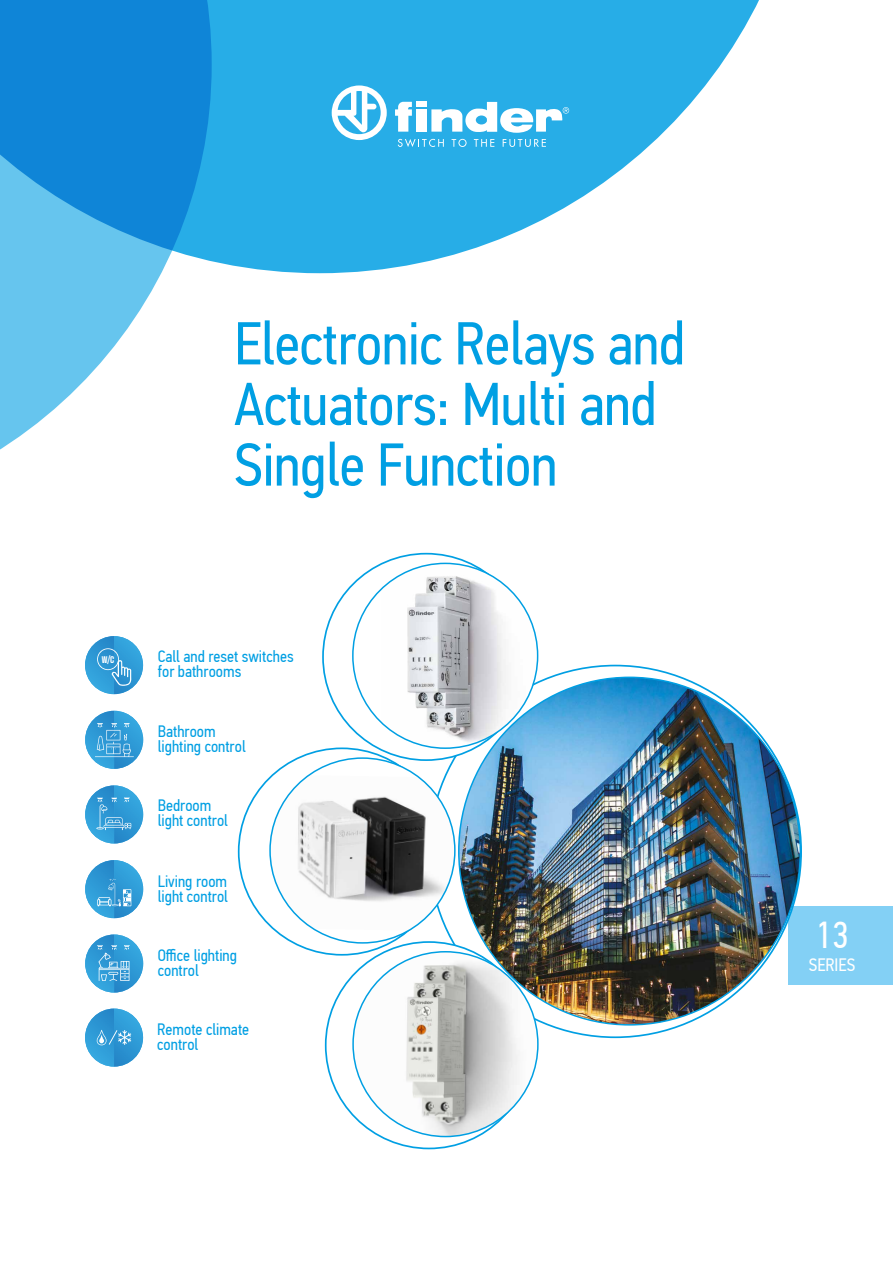
<style>
.page{position:relative;width:893px;height:1263px;background:#fff}
.page>*{position:absolute;margin:0;border:0;box-sizing:border-box;transform-origin:0 0}
.t1{font:60.6px/60.6px "PF Din Text Cond Pro";letter-spacing:-.01em;color:#009fe3}
.t2{font:37.5px "PF Din Text Cond Pro";color:#fff}
.t3{font:18px "PF Din Text Cond Pro";color:#fff}
.t4{font:16.5px/15px "PF Din Text Cond Pro";color:#009fe3}
.t5{font:600 9.3px "Atrament Std";color:#fff}
</style>
<div class="page">
<div style="left:788px;top:906px;width:105px;height:78px;background:#83d0f5"></div>
<img style="left:85px;top:636px;width:58px;height:58px">
<svg style="left:97px;top:648px;width:34px;height:38px"></svg>
<img style="left:85px;top:860px;width:58px;height:58px">
<svg style="left:97px;top:879px;width:34px;height:27px"></svg>
<img style="left:85px;top:711px;width:58px;height:58px">
<svg style="left:95px;top:723px;width:39px;height:34px"></svg>
<img style="left:85px;top:785px;width:58px;height:58px">
<svg style="left:96px;top:798px;width:35px;height:32px"></svg>
<img style="left:85px;top:934px;width:58px;height:58px">
<svg style="left:97px;top:945px;width:33px;height:36px"></svg>
<img style="left:382px;top:563px;width:155px;height:185px">
<img style="left:270px;top:775px;width:183px;height:155px">
<img style="left:353px;top:952px;width:185px;height:184px;border-radius:92px">
<img style="left:459px;top:677px;width:341px;height:348px">
<svg style="left:212px;top:0;width:547px;height:273px;fill:#27ade7"></svg>
<svg style="left:0;top:0;width:212px;height:450px"></svg>
<svg style="left:332px;top:85px;width:55px;height:55px"></svg>
<svg style="left:431px;top:102px;width:138px;height:31px"></svg>
<svg style="left:395px;top:102px;width:17px;height:30px"></svg>
<div style="left:416px;top:109px;width:10px;height:23px;background:#fff"></div>
<div style="left:416px;top:102px;width:10px;height:5px;background:#fff"></div>
<svg style="left:398px;top:139px;width:46px;height:8px"></svg>
<svg style="left:452px;top:139px;width:15px;height:8px"></svg>
<svg style="left:474px;top:139px;width:20px;height:8px"></svg>
<svg style="left:503px;top:139px;width:43px;height:8px"></svg>
<img style="left:85px;top:1008px;width:58px;height:58px">
<svg style="left:97px;top:1030px;width:34px;height:15px"></svg>
<h1 class="t1" style="left:234px;top:313px;width:452px">Electronic Relays and<br>Actuators: Multi and<br>Single Function</h1>
<p class="t5" style="left:102px;top:653px;width:14px">W/C</p>
<p class="t4" style="left:158px;top:649px;width:137px">Call and reset switches for bathrooms</p>
<p class="t4" style="left:158px;top:725px;width:89px;line-height:14.4px">Bathroom lighting control</p>
<p class="t4" style="left:158px;top:798px;width:72px">Bedroom light control</p>
<p class="t4" style="left:158px;top:874px;width:72px">Living room light control</p>
<p class="t4" style="left:158px;top:948px;width:81px">Office lighting control</p>
<p class="t4" style="left:157px;top:1022px;width:93px">Remote climate control</p>
<h2 class="t2" style="left:815px;top:913px;width:34px">13</h2>
<p class="t3" style="left:809px;top:954px;width:48px">SЕRIES</p>
</div>
